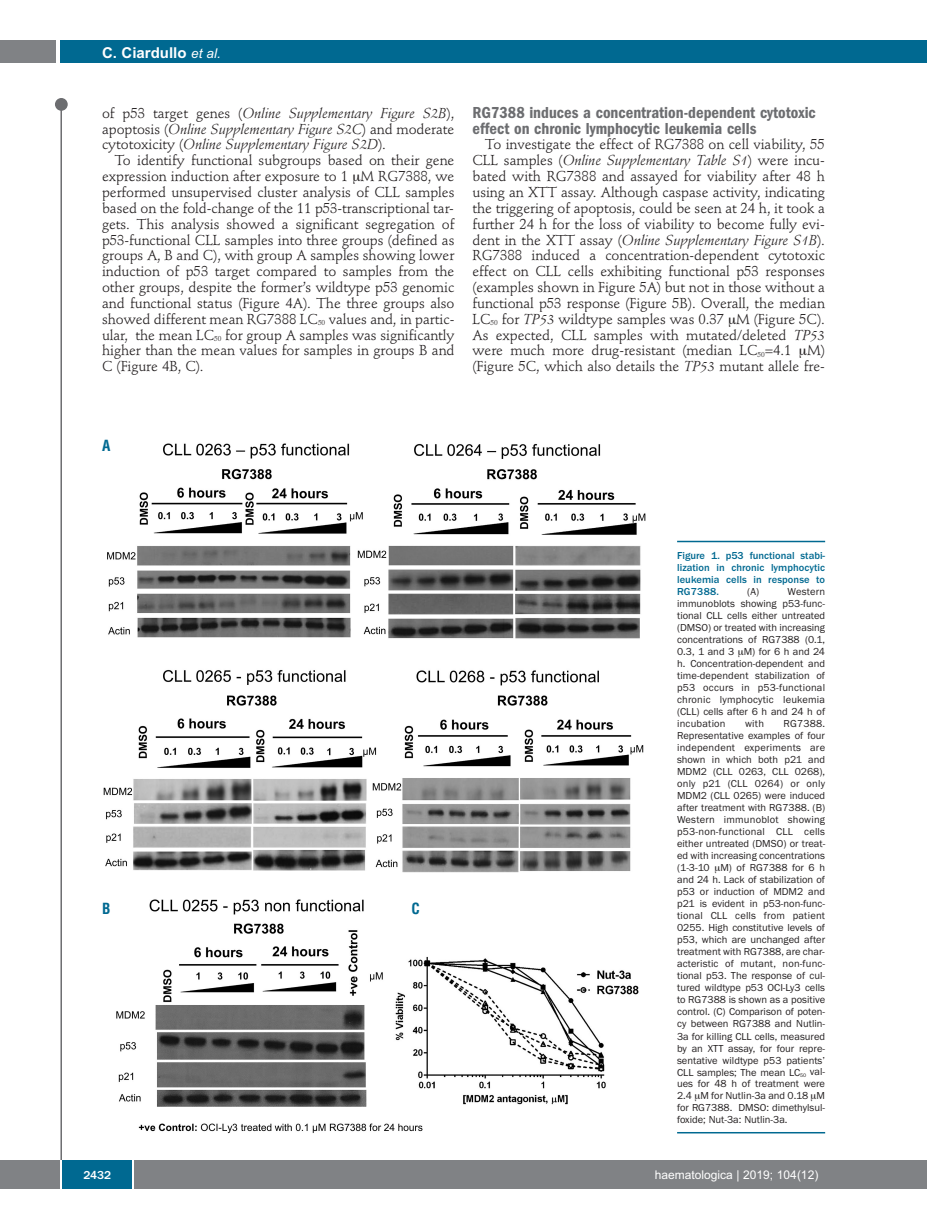
<style>
.page{position:relative;width:927px;height:1225px;background:#fff}
.page>*{position:absolute;margin:0;border:0;box-sizing:border-box;transform-origin:0 0}
.t1{font:600 condensed 16.5px/15.9px "Franklin Gothic";color:#6c6d70}
.t2{font:700 15px "Arial";color:#fff}
.t3{font:700 condensed 15px "Helvetica";color:#006991}
.t4{font:14.25px/15.9px "Stempel Schneidler";letter-spacing:-.005em;color:#231f20;text-align:justify}
.t5{font:italic 14.25px/15.9px "Stempel Schneidler";letter-spacing:-.005em;color:#231f20;text-align:justify}
.t6{font:12px "Arial";color:#fff}
.t7{font:500 12px "Franklin Gothic";color:#fff}
.t8{font:10.5px/12px "Franklin Gothic";color:#231f20;text-align:justify}
.t9{font:500 10.5px/12px "Franklin Gothic";letter-spacing:.005em;color:#006991;text-align:justify}
.s1{font-weight:400;font-style:italic;font-size:13.5px}
.s2{font-style:normal}
.s3{font-style:italic}
</style>
<div class="page">
<div style="left:911px;top:40px;width:16px;height:22px;background:#006991"></div>
<div style="left:910px;top:1160px;width:17px;height:28px;background:#808285"></div>
<div style="left:55px;top:98px;width:13px;height:13px;background:#6c6d70;border-radius:50%"></div>
<hr style="left:60px;top:101px;width:2px;height:1061px;background:#6c6d70">
<div style="left:60px;top:40px;width:852px;height:22px;background:#006991"></div>
<div style="left:0;top:40px;width:56px;height:22px;background:#808285"></div>
<div style="left:0;top:1160px;width:911px;height:28px;background:#808285"></div>
<div style="left:62px;top:1160px;width:71px;height:28px;background:#006991"></div>
<hr style="left:60px;top:1160px;width:2px;height:28px;background:#fff">
<svg style="left:133px;top:1160px;width:1px;height:28px"></svg>
<img style="left:103px;top:443px;width:542px;height:691px">
<hr style="left:677px;top:541px;width:148px;height:1px;background:#006991">
<hr style="left:677px;top:1132px;width:148px;height:1px;background:#006991">
<p class="t2" style="left:102px;top:44px;width:120px">C. Ciardullo <span class="s1">et al.</span></p>
<p class="t5" style="left:102px;top:106px;width:354px"><span class="s2">of p53 target genes (</span>Online Supplementary Figure S2B<span class="s2">), apoptosis (</span>Online Supplementary Figure S2C<span class="s2">) and moderate cytotoxicity (</span>Online Supplementary Figure S2D<span class="s2">).</span></p>
<p class="t4" style="left:102px;top:154px;width:354px;text-indent:13px">To identify functional subgroups based on their gene expression induction after exposure to 1 M RG7388, we performed unsupervised cluster analysis of CLL samples based on the fold-change of the 11 p53-transcriptional tar&shy;gets. This analysis showed a significant segregation of p53-functional CLL samples into three groups (defined as groups A, B and C), with group A samples showing lower induction of p53 target compared to samples from the other groups, despite the former’s wildtype p53 genomic and functional status (Figure 4A). The three groups also showed different mean RG7388 LC<sub>50</sub> values and, in partic&shy;ular, the mean LC<sub>50</sub> for group A samples was significantly higher than the mean values for samples in groups B and C (Figure 4B, C).</p>
<p class="t1" style="left:472px;top:106px;width:345px">RG7388 induces a concentration-dependent cytotoxic effect on chronic lymphocytic leukemia cells</p>
<p class="t4" style="left:472px;top:138px;width:354px;text-indent:13px">To investigate the effect of RG7388 on cell viability, 55<br>CLL samples (<span class="s3">Online Supplementary Table S1</span>) were incu&shy;bated with RG7388 and assayed for viability after 48 h using an XTT assay. Although caspase activity, indicating the triggering of apoptosis, could be seen at 24 h, it took a further 24 h for the loss of viability to become fully evi&shy;dent in the XTT assay (<span class="s3">Online Supplementary Figure S1B</span>).<br>RG7388 induced a concentration-dependent cytotoxic effect on CLL cells exhibiting functional p53 responses (examples shown in Figure 5A) but not in those without a functional p53 response (Figure 5B). Overall, the median LC<sub>50</sub> for <span class="s3">TP53</span> wildtype samples was 0.37 M (Figure 5C).<br>As expected, CLL samples with mutated/deleted <span class="s3">TP53 </span>were much more drug-resistant (median LC<sub>50</sub>=4.1 M) (Figure 5C, which also details the <span class="s3">TP53</span> mutant allele fre-</p>
<p class="t3" style="left:102px;top:437px;width:10px">A</p>
<p class="t3" style="left:102px;top:899px;width:10px">B</p>
<p class="t3" style="left:412px;top:899px;width:10px">C</p>
<p class="t9" style="left:677px;top:549px;width:150px">Figure 1. p53 functional stabi&shy;lization in chronic lymphocytic leukemia cells in response to RG7388.</p>
<p class="t8" style="left:677px;top:585px;width:150px;text-indent:110px">Western immunoblots showing p53-func&shy;tional CLL cells either untreated (DMSO) or treated with increasing concentrations of RG7388 (0.1, 0.3, 1 and 3 M) for 6 h and 24 h. Concentration-dependent and time-dependent stabilization of p53 occurs in p53-functional chronic lymphocytic leukemia (CLL) cells after 6 h and 24 h of incubation</p>
<p class="t8" style="left:747px;top:585px;width:14px">(A)</p>
<p class="t8" style="left:677px;top:717px;width:150px;text-indent:106px">RG7388.<br>Representative examples of four independent experiments are shown in which both p21 and MDM2 (CLL 0263, CLL 0268), only p21 (CLL 0264) or only MDM2 (CLL 0265) were induced after treatment with RG7388. (B)<br>Western immunoblot showing p53-non-functional CLL cells either untreated (DMSO) or treat&shy;ed with increasing concentrations (1-3-10 M) of RG7388 for 6 h and 24 h. Lack of stabilization of p53 or induction of MDM2 and p21 is evident in p53-non-func&shy;tional CLL cells from patient 0255. High constitutive levels of p53, which are unchanged after treatment with RG7388, are char&shy;acteristic of mutant, non-func&shy;tional p53. The response of cul&shy;tured wildtype p53 OCI-Ly3 cells to RG7388 is shown as a positive control. (C) Comparison of poten&shy;cy between RG7388 and Nutlin-3a for killing CLL cells, measured by an XTT assay, for four repre&shy;sentative wildtype p53 patients’ CLL samples; The mean LC<sub>50</sub> val&shy;ues for 48 h of treatment were 2.4 M for Nutlin-3a and 0.18 M for RG7388. DMSO: dimethylsul&shy;foxide; Nut-3a: Nutlin-3a.</p>
<p class="t8" style="left:745px;top:717px;width:20px">with</p>
<p class="t7" style="left:83px;top:1167px;width:29px">2432</p>
<p class="t6" style="left:655px;top:1167px;width:165px">haematologica | 2019; 104(12)</p>
</div>
